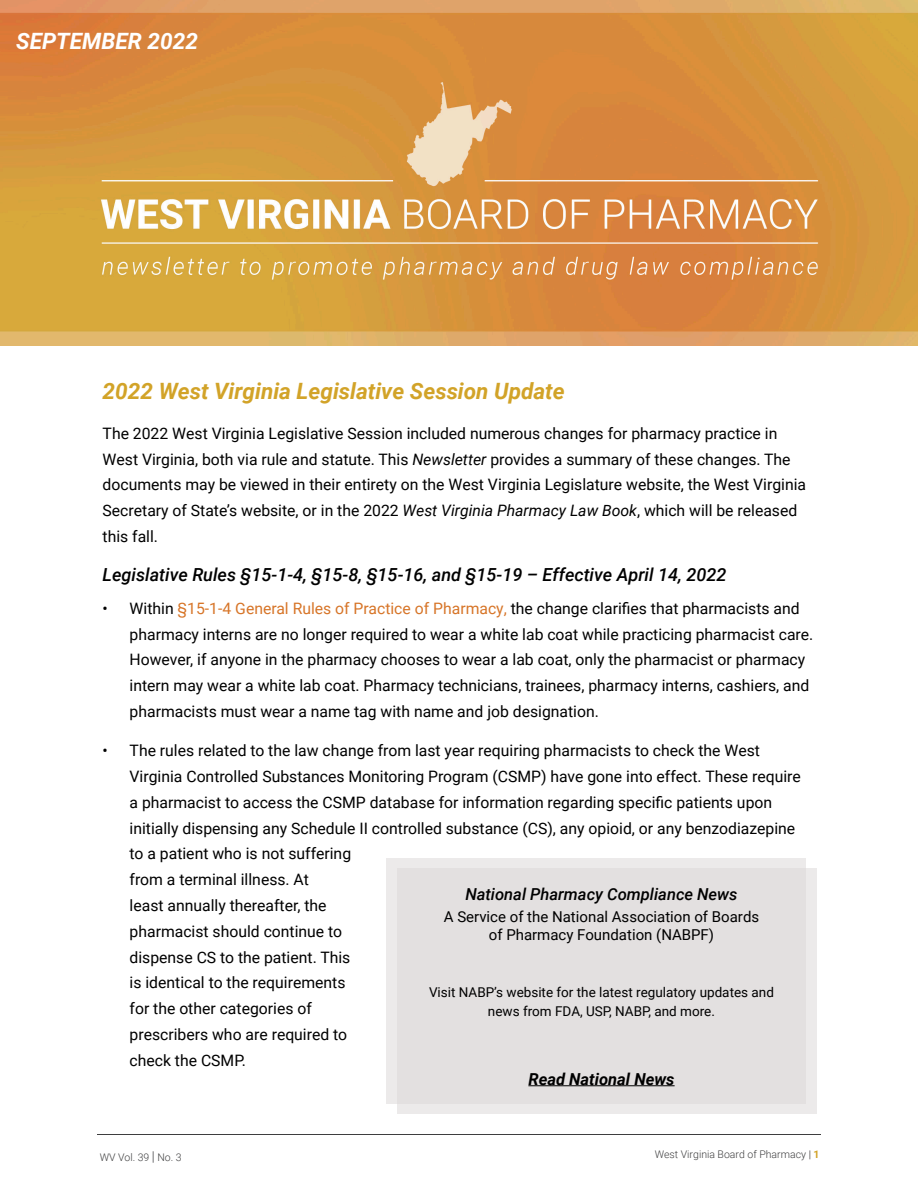
<style>
.page{position:relative;width:918px;height:1188px;background:#fff}
.page>*{position:absolute;margin:0;border:0;box-sizing:border-box;transform-origin:0 0}
.Header_1{font:italic 700 22.5px "Roboto";color:#d2a328}
.Header_1-2{font:italic 700 22.5px "Roboto";color:#fff}
.Header_2{font:italic 500 18px "Roboto";color:#000}
.Header_2-2{font:italic 500 16.5px "Roboto";color:#000}
.Paragraph{font:italic 700 16.5px "Roboto";color:#000}
.Paragraph-2{font:15.75px/25.8px "Roboto";color:#000}
.Header_2-3{font:15px/18.6px "Roboto";color:#000;text-align:center}
.Paragraph-3{font:13.5px/18.6px "Roboto";color:#000;text-align:center}
.t1{font:300 10.5px "Roboto";color:#3e3e3f}
.s1{font-style:italic}
.s2{color:#d77528}
.s3{font-size:13.5px}
.s4{color:#231f20}
.s5{font-weight:700;color:#d2a328}
</style>
<div class="page">
<hr style="left:97px;top:1135px;width:724px;height:1px;background:#3e3e3f">
<img style="left:0;top:0;width:918px;height:346px">
<div style="left:387px;top:859px;width:419px;height:245px;background:#eceaea"></div>
<div style="left:397px;top:869px;width:419px;height:245px;background:#e3e0e0"></div>
<hr style="left:528px;top:1085px;width:147px;height:1px;background:#000">
<p class="Header_1-2" style="left:16px;top:25px;width:183px">SEPTEMBER 2022</p>
<p class="Header_1" style="left:103px;top:376px;width:464px">2022 West Virginia Legislative Session Update</p>
<p class="Paragraph-2" style="left:103px;top:420px;width:705px">The 2022 West Virginia Legislative Session included numerous changes for pharmacy practice in West Virginia, both via rule and statute. This <span class="s1">Newsletter</span> provides a summary of these changes. The documents may be viewed in their entirety on the West Virginia Legislature website, the West Virginia Secretary of State’s website, or in the 2022 <span class="s1">West Virginia Pharmacy Law Book</span>, which will be released this fall.</p>
<p class="Header_2" style="left:103px;top:562px;width:625px">Legislative Rules §15-1-4, §15-8, §15-16, and §15-19 – Effective April 14, 2022</p>
<p class="Paragraph-2" style="left:130px;top:595px;width:685px;text-indent:-27px">• Within <span class="s2">§15-1-4 General Rules of Practice of Pharmacy,</span> the change clarifies that pharmacists and pharmacy interns are no longer required to wear a white lab coat while practicing pharmacist care.<br>However, if anyone in the pharmacy chooses to wear a lab coat, only the pharmacist or pharmacy intern may wear a white lab coat. Pharmacy technicians, trainees, pharmacy interns, cashiers, and pharmacists must wear a name tag with name and job designation.</p>
<p class="Paragraph-2" style="left:130px;top:737px;width:673px;text-indent:-27px">• The rules related to the law change from last year requiring pharmacists to check the West Virginia Controlled Substances Monitoring Program (CSMP) have gone into effect. These require a pharmacist to access the CSMP database for information regarding specific patients upon initially dispensing any Schedule II controlled substance (CS), any opioid, or any benzodiazepine to a patient who is not suffering<br>from a terminal illness. At<br>least annually thereafter, the<br>pharmacist should continue to<br>dispense CS to the patient. This<br>is identical to the requirements<br>for the other categories of<br>prescribers who are required to<br>check the CSMP.</p>
<p class="Header_2-2" style="left:465px;top:883px;width:274px">National Pharmacy Compliance News</p>
<p class="Header_2-3" style="left:444px;top:907px;width:317px">A Service of the National Association of Boards of Pharmacy Foundation (NABPF)</p>
<p class="Paragraph-3" style="left:429px;top:983px;width:346px">Visit NABP’s website for the latest regulatory updates and news from FDA, USP, NABP, and more.</p>
<p class="Paragraph" style="left:528px;top:1067px;width:148px">Read National News</p>
<p class="t1" style="left:100px;top:1150px;width:83px">WV Vol. 39 <span class="s3">|</span> No. 3</p>
<p class="t1" style="left:655px;top:1147px;width:166px">West Virginia Board of Pharmacy <span class="s4">|</span> <span class="s5">1</span></p>
</div>
